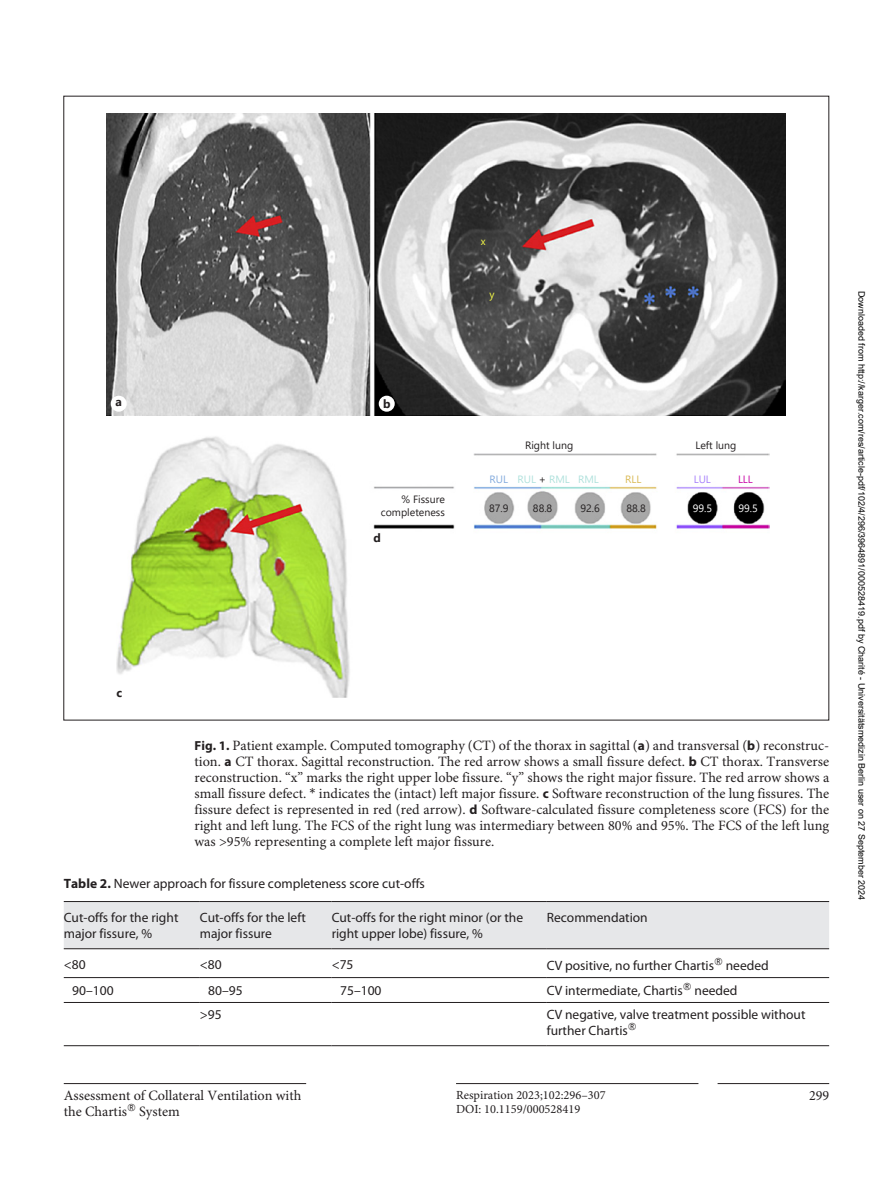
<style>
.page{position:relative;width:893px;height:1191px;background:#fff}
.page>*{position:absolute;margin:0;border:0;box-sizing:border-box;transform-origin:0 0}
.t1{font:14.25px/15.9px "Minion Pro";color:#231f20}
.t2{font:13.5px/15.9px "Myriad Pro";color:#231f20}
.t3{font:12.3px "Minion Pro";color:#231f20}
.t4{font:700 12px "Segoe UI";color:#231f20}
.t5{font:10.65px/12.8px "Segoe UI";color:#231f20;text-align:right}
.t6{font:10.65px "Segoe UI";color:#afe1dc}
.t7{font:10.65px "Segoe UI";color:#fff}
.t8{font:10.65px "Segoe UI";color:#daba57}
.t9{font:10.65px "Segoe UI";color:#a781fb}
.t10{font:10.65px "Segoe UI";color:#c909a8}
.t11{font:10.65px "Segoe UI";color:#fbff46}
.t12{font:9px "Arial";color:#000}
.s1{color:#84abdd}
.s2{color:#231f20}
.s3{font-family:"Myriad Pro";font-weight:700;font-size:13.2px}
.s4{font-family:"Myriad Pro";font-weight:700;font-size:13.35px}
.s5{font-family:"Cambria"}
.s6{font-weight:700}
</style>
<div class="page">
<hr style="left:718px;top:1083px;width:111px;height:1px;background:#231f20">
<hr style="left:456px;top:1083px;width:242px;height:1px;background:#231f20">
<hr style="left:64px;top:1083px;width:242px;height:1px;background:#231f20">
<img style="left:107px;top:114px;width:679px;height:302px">
<img style="left:116px;top:436px;width:654px;height:262px">
<div style="left:111px;top:396px;width:16px;height:16px;background:#fff;border-radius:50%"></div>
<div style="left:379px;top:396px;width:16px;height:16px;background:#fff;border-radius:50%"></div>
<div style="left:64px;top:902px;width:765px;height:46px;background:#e6e7e9"></div>
<hr style="left:64px;top:901px;width:136px;height:1px;background:#231f20">
<hr style="left:200px;top:901px;width:132px;height:1px;background:#231f20">
<hr style="left:332px;top:901px;width:215px;height:1px;background:#231f20">
<hr style="left:547px;top:901px;width:282px;height:1px;background:#231f20">
<hr style="left:64px;top:948px;width:136px;height:1px;background:#231f20">
<hr style="left:200px;top:948px;width:132px;height:1px;background:#231f20">
<hr style="left:332px;top:948px;width:215px;height:1px;background:#231f20">
<hr style="left:547px;top:948px;width:282px;height:1px;background:#231f20">
<hr style="left:64px;top:1045px;width:136px;height:1px;background:#231f20">
<hr style="left:200px;top:1045px;width:132px;height:1px;background:#231f20">
<hr style="left:332px;top:1045px;width:215px;height:1px;background:#231f20">
<hr style="left:547px;top:1045px;width:282px;height:1px;background:#231f20">
<hr style="left:64px;top:977px;width:136px;height:1px;background:#231f20">
<hr style="left:200px;top:977px;width:132px;height:1px;background:#231f20">
<hr style="left:332px;top:977px;width:215px;height:1px;background:#231f20">
<hr style="left:547px;top:977px;width:282px;height:1px;background:#231f20">
<hr style="left:64px;top:1002px;width:136px;height:1px;background:#231f20">
<hr style="left:200px;top:1002px;width:132px;height:1px;background:#231f20">
<hr style="left:332px;top:1002px;width:215px;height:1px;background:#231f20">
<hr style="left:547px;top:1002px;width:282px;height:1px;background:#231f20">
<p class="t11" style="left:481px;top:231px;width:6px">x</p>
<p class="t4" style="left:116px;top:390px;width:8px">a</p>
<p class="t4" style="left:383px;top:392px;width:9px">b</p>
<p class="t11" style="left:489px;top:284px;width:7px">y</p>
<p class="t5" style="left:525px;top:438px;width:50px">Right lung</p>
<p class="t5" style="left:695px;top:438px;width:43px">Left lung</p>
<p class="t6" style="left:489px;top:469px;width:111px"><span class="s1">RUL</span> RUL <span class="s2">+</span> RML RML</p>
<p class="t8" style="left:625px;top:469px;width:18px">RLL</p>
<p class="t9" style="left:694px;top:469px;width:19px">LUL</p>
<p class="t10" style="left:738px;top:469px;width:16px">LLL</p>
<p class="t5" style="left:381px;top:492px;width:66px">% Fissure completeness</p>
<p class="t5" style="left:533px;top:501px;width:21px">88.8</p>
<p class="t5" style="left:580px;top:501px;width:21px">92.6</p>
<p class="t5" style="left:626px;top:501px;width:21px">88.8</p>
<p class="t7" style="left:693px;top:498px;width:21px">99.5</p>
<p class="t7" style="left:738px;top:498px;width:21px">99.5</p>
<p class="t5" style="left:489px;top:501px;width:21px">87.9</p>
<p class="t4" style="left:116px;top:681px;width:7px">c</p>
<p class="t4" style="left:373px;top:526px;width:9px">d</p>
<p class="t1" style="left:195px;top:738px;width:636px;text-align:justify"><span class="s3">Fig. 1.</span> Patient example. Computed tomography (CT) of the thorax in sagittal (<span class="s4">a</span>) and transversal (<span class="s4">b</span>) reconstruc&shy;tion. <span class="s4">a</span> CT thorax. Sagittal reconstruction. The red arrow shows a small fissure defect. <span class="s4">b</span> CT thorax. Transverse reconstruction. “x” marks the right upper lobe fissure. “y” shows the right major fissure. The red arrow shows a small fissure defect. <span class="s5">*</span> indicates the (intact) left major fissure. <span class="s4">c</span> Software reconstruction of the lung fissures. The fissure defect is represented in red (red arrow). <span class="s4">d</span> Software-calculated fissure completeness score (FCS) for the right and left lung. The FCS of the right lung was intermediary between 80% and 95%. The FCS of the left lung was &gt;95% representing a complete left major fissure.</p>
<p class="t2" style="left:64px;top:876px;width:363px"><span class="s6">Table 2.</span> Newer approach for fissure completeness score cut-offs</p>
<p class="t2" style="left:64px;top:910px;width:116px">Cut-offs for the right major fissure, %</p>
<p class="t2" style="left:200px;top:910px;width:107px">Cut-offs for the left major fissure</p>
<p class="t2" style="left:332px;top:910px;width:193px">Cut-offs for the right minor (or the right upper lobe) fissure, %</p>
<p class="t2" style="left:547px;top:910px;width:102px">Recommendation</p>
<p class="t2" style="left:64px;top:957px;width:23px">&lt;80</p>
<p class="t2" style="left:200px;top:957px;width:23px">&lt;80</p>
<p class="t2" style="left:332px;top:957px;width:23px">&lt;75</p>
<p class="t2" style="left:547px;top:957px;width:223px">CV positive, no further Chartis needed</p>
<p class="t2" style="left:72px;top:982px;width:43px">90–100</p>
<p class="t2" style="left:208px;top:982px;width:36px">80–95</p>
<p class="t2" style="left:340px;top:982px;width:43px">75–100</p>
<p class="t2" style="left:547px;top:982px;width:192px">CV intermediate, Chartis needed</p>
<p class="t2" style="left:200px;top:1007px;width:23px">&gt;95</p>
<p class="t2" style="left:547px;top:1007px;width:260px">CV negative, valve treatment possible without further Chartis</p>
<p class="t1" style="left:64px;top:1088px;width:239px">Assessment of Collateral Ventilation with the Chartis System</p>
<p class="t3" style="left:456px;top:1087px;width:151px">Respiration 2023;102:296–307</p>
<p class="t1" style="left:809px;top:1088px;width:22px">299</p>
<p class="t3" style="left:456px;top:1101px;width:126px">DOI: 10.1159/000528419</p>
<p class="t12" style="left:865px;top:291px;width:610px;rotate:90deg">Downloaded from http://karger.com/res/article-pdf/102/4/296/3964891/000528419.pdf by Charité - Universitätsmedizin Berlin user on 27 September 2024</p>
</div>
